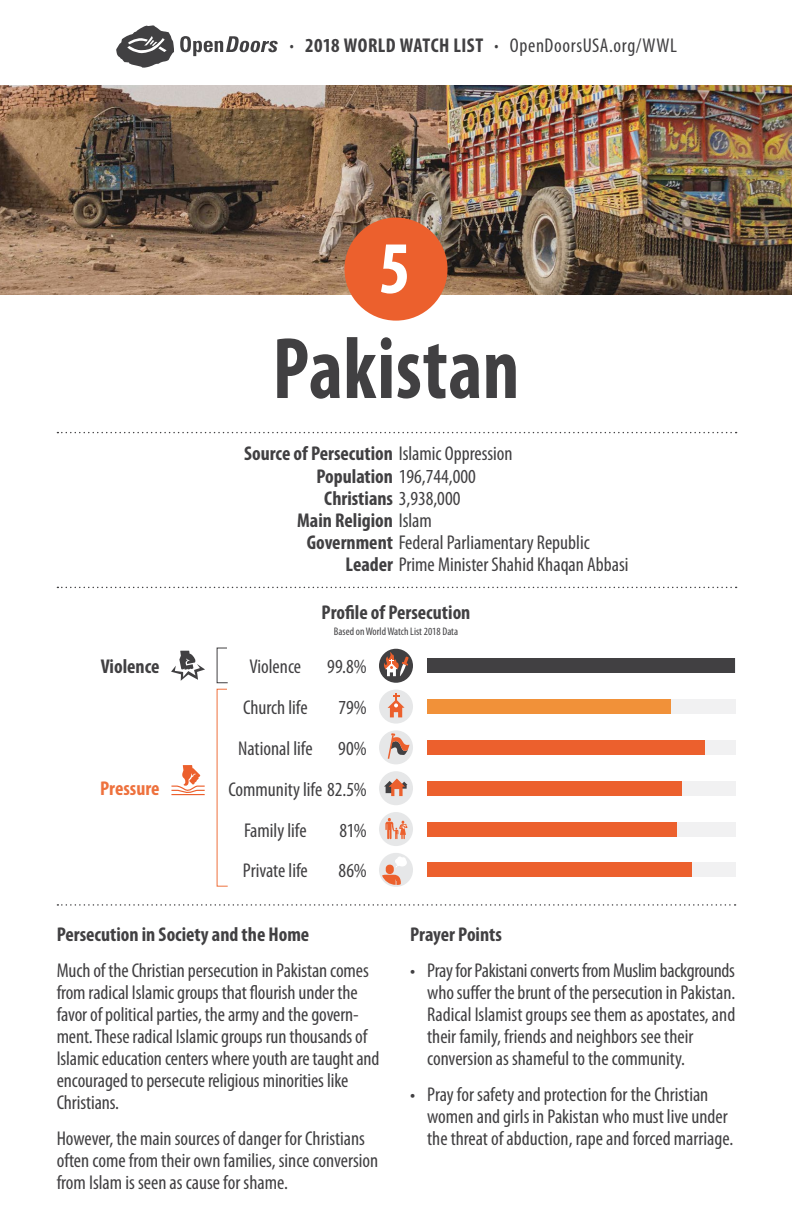
<style>
.page{position:relative;width:792px;height:1224px;background:#fff}
.page>*{position:absolute;margin:0;border:0;box-sizing:border-box;transform-origin:0 0}
.t1{font:700 condensed 88px "Myriad Pro";letter-spacing:.01em;color:#414042;scale:.91 1}
.Large_Number{font:700 condensed 74.6px "Myriad Pro";color:#fff}
.Body{font:condensed 20px/22px "Myriad Pro";letter-spacing:-.005em;color:#414042}
.Body_Centred{font:700 condensed 20px "Myriad Pro";color:#414042}
.Body_Centred-2{font:condensed 20px "Myriad Pro";color:#414042}
.Body_Right-Aligned{font:condensed 20px "Myriad Pro";color:#414042}
.Body_Centred-3{font:700 condensed 20px "Myriad Pro";letter-spacing:.02em;color:#414042}
.Body-2{font:700 condensed 20px "Myriad Pro";color:#414042}
.Body_Right-Aligned-2{font:700 condensed 20px "Myriad Pro";color:#414042}
.Body_Right-Aligned-3{font:700 condensed 20px "Myriad Pro";color:#ee713d}
.Subscript{font:condensed 11px "Myriad Pro";color:#414042}
.s1{font-weight:400}
.s2{font-weight:700}
</style>
<div class="page">
<div style="left:427px;top:659px;width:308px;height:14px;background:#414042"></div>
<div style="left:427px;top:699px;width:308px;height:15px;background:#f1f1f2"></div>
<div style="left:427px;top:699px;width:244px;height:15px;background:#f19139"></div>
<div style="left:427px;top:740px;width:308px;height:14px;background:#f1f1f2"></div>
<div style="left:427px;top:740px;width:277px;height:14px;background:#ec602d"></div>
<div style="left:427px;top:781px;width:308px;height:14px;background:#f1f1f2"></div>
<div style="left:427px;top:781px;width:254px;height:14px;background:#ec602d"></div>
<div style="left:427px;top:822px;width:308px;height:14px;background:#f1f1f2"></div>
<div style="left:427px;top:822px;width:250px;height:14px;background:#ec602d"></div>
<div style="left:427px;top:863px;width:308px;height:14px;background:#f1f1f2"></div>
<div style="left:427px;top:863px;width:265px;height:14px;background:#ec602d"></div>
<svg style="left:57px;top:432px;width:680px;height:1px"></svg>
<svg style="left:57px;top:587px;width:680px;height:1px"></svg>
<svg style="left:216px;top:647px;width:12px;height:240px"></svg>
<svg style="left:57px;top:904px;width:679px;height:2px"></svg>
<img style="left:0;top:85px;width:792px;height:210px">
<div style="left:344px;top:218px;width:104px;height:103px;background:#ec602d;border-radius:50%"></div>
<div style="left:379px;top:649px;width:34px;height:34px;background:#414042;border-radius:50%"></div>
<svg style="left:383px;top:652px;width:26px;height:24px"></svg>
<div style="left:379px;top:690px;width:34px;height:34px;background:#e6e7e8;border-radius:50%"></div>
<svg style="left:388px;top:693px;width:17px;height:24px"></svg>
<div style="left:379px;top:730px;width:34px;height:34px;background:#e6e7e8;border-radius:50%"></div>
<svg style="left:388px;top:733px;width:21px;height:26px"></svg>
<div style="left:379px;top:771px;width:34px;height:34px;background:#e6e7e8;border-radius:50%"></div>
<svg style="left:384px;top:778px;width:24px;height:18px"></svg>
<div style="left:379px;top:812px;width:34px;height:34px;background:#e6e7e8;border-radius:50%"></div>
<svg style="left:385px;top:818px;width:22px;height:21px"></svg>
<div style="left:379px;top:853px;width:34px;height:34px;background:#e6e7e8;border-radius:50%"></div>
<svg style="left:395px;top:856px;width:12px;height:11px"></svg>
<div style="left:386px;top:865px;width:8px;height:9px;background:#ec602d;border-radius:4px"></div>
<svg style="left:382px;top:875px;width:19px;height:10px"></svg>
<svg style="left:171px;top:765px;width:34px;height:30px"></svg>
<svg style="left:171px;top:651px;width:34px;height:30px"></svg>
<svg style="left:180px;top:36px;width:98px;height:20px"></svg>
<svg style="left:116px;top:25px;width:58px;height:43px"></svg>
<p class="Body_Centred-3" style="left:290px;top:33px;width:389px">· 2018 WORLD WATCH LIST · <span class="s1">OpenDoorsUSA.org/WWL</span></p>
<p class="Large_Number" style="left:379px;top:222px;width:33px">5</p>
<h1 class="t1" style="left:273px;top:314px;width:273px">Pakistan</h1>
<p class="Body_Centred" style="left:244px;top:441px;width:270px">Source of Persecution <span class="s1">Islamic Oppression</span></p>
<p class="Body_Centred-2" style="left:317px;top:464px;width:161px"><span class="s2">Population</span> 196,744,000</p>
<p class="Body_Centred" style="left:324px;top:485px;width:138px">Christians <span class="s1">3,938,000</span></p>
<p class="Body_Centred" style="left:297px;top:508px;width:136px">Main Religion <span class="s1">Islam</span></p>
<p class="Body_Centred-2" style="left:307px;top:530px;width:284px"><span class="s2">Government</span> Federal Parliamentary Republic</p>
<p class="Body_Centred-2" style="left:346px;top:552px;width:284px"><span class="s2">Leader</span> Prime Minister Shahid Khaqan Abbasi</p>
<p class="Body-2" style="left:322px;top:600px;width:150px">Profile of Persecution</p>
<p class="Subscript" style="left:334px;top:625px;width:126px">Based on World Watch List 2018 Data</p>
<p class="Body_Right-Aligned-2" style="left:101px;top:654px;width:60px">Violence</p>
<p class="Body_Right-Aligned" style="left:250px;top:655px;width:53px">Violence</p>
<p class="Body_Centred-2" style="left:327px;top:655px;width:41px">99.8%</p>
<p class="Body_Right-Aligned-3" style="left:100px;top:776px;width:61px">Pressure</p>
<p class="Body_Right-Aligned" style="left:243px;top:695px;width:66px">Church life</p>
<p class="Body_Centred-2" style="left:338px;top:695px;width:30px">79%</p>
<p class="Body_Right-Aligned" style="left:238px;top:736px;width:76px">National life</p>
<p class="Body_Centred-2" style="left:338px;top:736px;width:30px">90%</p>
<p class="Body_Right-Aligned" style="left:228px;top:777px;width:140px">Community life 82.5%</p>
<p class="Body_Right-Aligned" style="left:244px;top:818px;width:64px">Family life</p>
<p class="Body_Centred-2" style="left:340px;top:818px;width:29px">81%</p>
<p class="Body_Right-Aligned" style="left:243px;top:859px;width:66px">Private life</p>
<p class="Body_Centred-2" style="left:338px;top:859px;width:30px">86%</p>
<h3 class="Body_Centred" style="left:57px;top:922px;width:254px">Persecution in Society and the Home</h3>
<p class="Body" style="left:57px;top:959px;width:324px">Much of the Christian persecution in Pakistan comes from radical Islamic groups that flourish under the favor of political parties, the army and the govern&shy;ment. These radical Islamic groups run thousands of Islamic education centers where youth are taught and encouraged to persecute religious minorities like Christians.</p>
<p class="Body" style="left:57px;top:1127px;width:323px">However, the main sources of danger for Christians often come from their own families, since conversion from Islam is seen as cause for shame.</p>
<h3 class="Body_Centred" style="left:410px;top:922px;width:93px">Prayer Points</h3>
<p class="Body" style="left:427px;top:959px;width:310px;text-indent:-17px">• Pray for Pakistani converts from Muslim backgrounds who suffer the brunt of the persecution in Pakistan.<br>Radical Islamist groups see them as apostates, and their family, friends and neighbors see their conversion as shameful to the community.</p>
<p class="Body" style="left:427px;top:1083px;width:308px;text-indent:-17px">• Pray for safety and protection for the Christian women and girls in Pakistan who must live under the threat of abduction, rape and forced marriage.</p>
</div>
